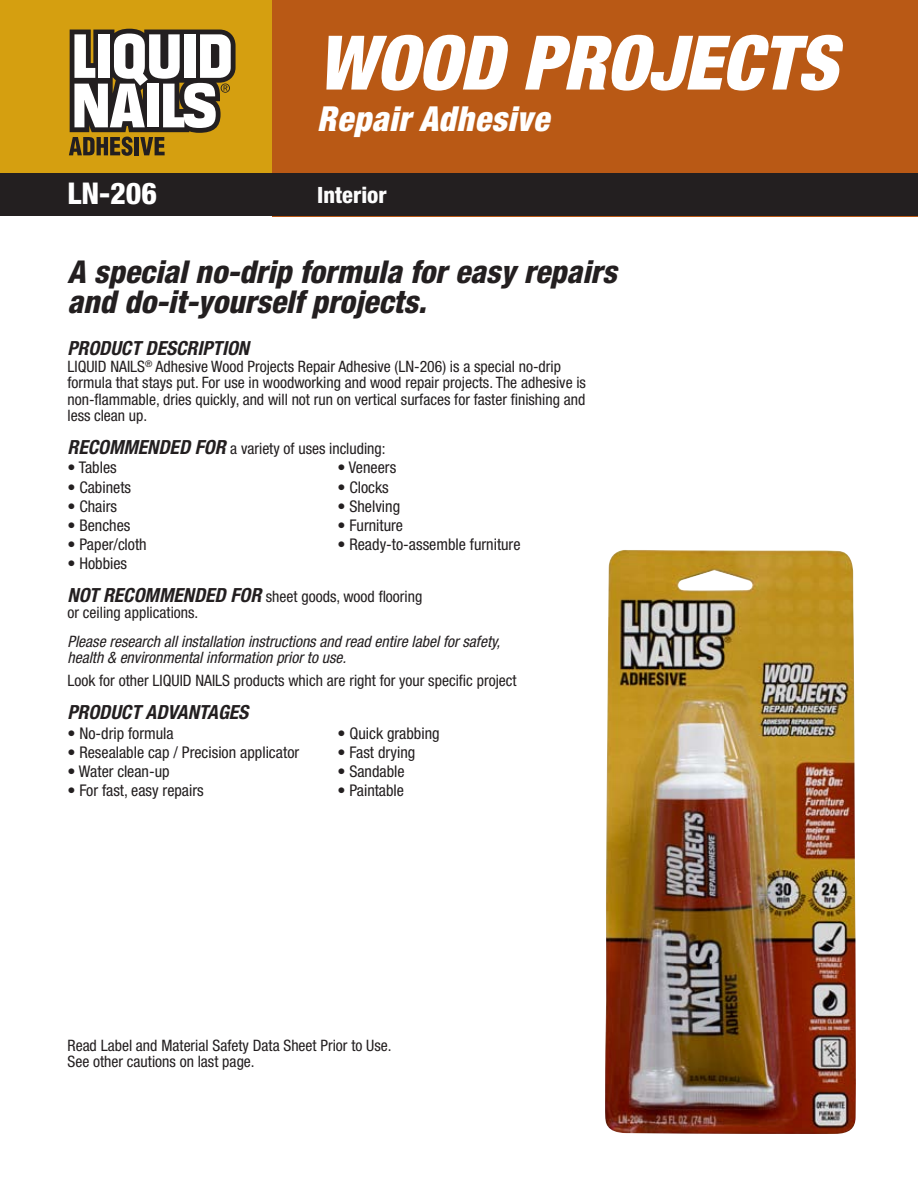
<style>
.page{position:relative;width:918px;height:1188px;background:#fff}
.page>*{position:absolute;margin:0;border:0;box-sizing:border-box;transform-origin:0 0}
.t1{font:italic 900 condensed 75.3px "Helvetica Neue";color:#fff}
.t2{font:italic 900 condensed 34.5px "Helvetica Neue";letter-spacing:.025em;color:#fff;scale:.96 1}
.t3{font:italic 800 condensed 31.5px/30px "Helvetica Neue";color:#231f20}
.t4{font:800 condensed 30px "Helvetica Neue";color:#fff}
.t5{font:800 condensed 22.5px "Helvetica Neue";color:#fcfcfc}
.t6{font:italic 700 condensed 19.5px "Helvetica Neue";color:#231f20}
.t7{font:condensed 16.2px "Helvetica Neue";color:#231f20}
.t8{font:condensed 15.75px/16.2px "Helvetica Neue";color:#231f20}
.t9{font:italic condensed 15.75px/16.2px "Helvetica Neue";color:#231f20}
.s1{font-weight:700;font-style:italic;font-size:19.5px}
</style>
<div class="page">
<div style="left:0;top:0;width:918px;height:174px;background:#d59f10"></div>
<div style="left:272px;top:0;width:646px;height:216px;background:#b95915"></div>
<div style="left:0;top:173px;width:918px;height:43px;background:#231f20"></div>
<img style="left:605px;top:550px;width:251px;height:584px">
<svg style="left:69px;top:29px;width:167px;height:127px"></svg>
<h1 class="t1" style="left:317px;top:16px;width:521px">WOOD PROJECTS</h1>
<h2 class="t2" style="left:317px;top:97px;width:243px">Repair Adhesive</h2>
<h3 class="t4" style="left:68px;top:175px;width:91px">LN-206</h3>
<h3 class="t5" style="left:317px;top:181px;width:71px">Interior</h3>
<h3 class="t3" style="left:68px;top:257px;width:551px">A special no-drip formula for easy repairs and do-it-yourself projects.</h3>
<p class="t6" style="left:68px;top:336px;width:183px">PRODUCT DESCRIPTION</p>
<p class="t8" style="left:68px;top:359px;width:520px">LIQUID NAILS<sup>®</sup> Adhesive Wood Projects Repair Adhesive (LN-206) is a special no-drip formula that stays put. For use in woodworking and wood repair projects. The adhesive is non-flammable, dries quickly, and will not run on vertical surfaces for faster finishing and less clean up.</p>
<p class="t8" style="left:68px;top:440px;width:320px"><span class="s1">RECOMMENDED FOR</span> a variety of uses including:</p>
<p class="t7" style="left:68px;top:458px;width:51px">• Tables</p>
<p class="t7" style="left:337px;top:458px;width:60px">• Veneers</p>
<p class="t7" style="left:68px;top:478px;width:65px">• Cabinets</p>
<p class="t7" style="left:337px;top:478px;width:53px">• Clocks</p>
<p class="t7" style="left:68px;top:497px;width:51px">• Chairs</p>
<p class="t7" style="left:337px;top:497px;width:64px">• Shelving</p>
<p class="t7" style="left:68px;top:516px;width:64px">• Benches</p>
<p class="t7" style="left:337px;top:516px;width:67px">• Furniture</p>
<p class="t7" style="left:68px;top:535px;width:81px">• Paper/cloth</p>
<p class="t7" style="left:337px;top:535px;width:185px">• Ready-to-assemble furniture</p>
<p class="t7" style="left:68px;top:554px;width:61px">• Hobbies</p>
<p class="t8" style="left:67px;top:588px;width:356px"><span class="s1">NOT RECOMMENDED FOR</span> sheet goods, wood flooring or ceiling applications.</p>
<p class="t9" style="left:67px;top:633px;width:434px">Please research all installation instructions and read entire label for safety, health &amp; environmental information prior to use.</p>
<p class="t8" style="left:67px;top:672px;width:451px">Look for other LIQUID NAILS products which are right for your specific project</p>
<p class="t6" style="left:68px;top:701px;width:182px">PRODUCT ADVANTAGES</p>
<p class="t7" style="left:68px;top:723px;width:108px">• No-drip formula</p>
<p class="t7" style="left:337px;top:723px;width:104px">• Quick grabbing</p>
<p class="t7" style="left:68px;top:743px;width:233px">• Resealable cap / Precision applicator</p>
<p class="t7" style="left:337px;top:743px;width:79px">• Fast drying</p>
<p class="t7" style="left:68px;top:762px;width:104px">• Water clean-up</p>
<p class="t7" style="left:337px;top:762px;width:69px">• Sandable</p>
<p class="t7" style="left:68px;top:781px;width:138px">• For fast, easy repairs</p>
<p class="t7" style="left:337px;top:781px;width:68px">• Paintable</p>
<p class="t8" style="left:68px;top:1037px;width:326px">Read Label and Material Safety Data Sheet Prior to Use.<br>See other cautions on last page.</p>
</div>
